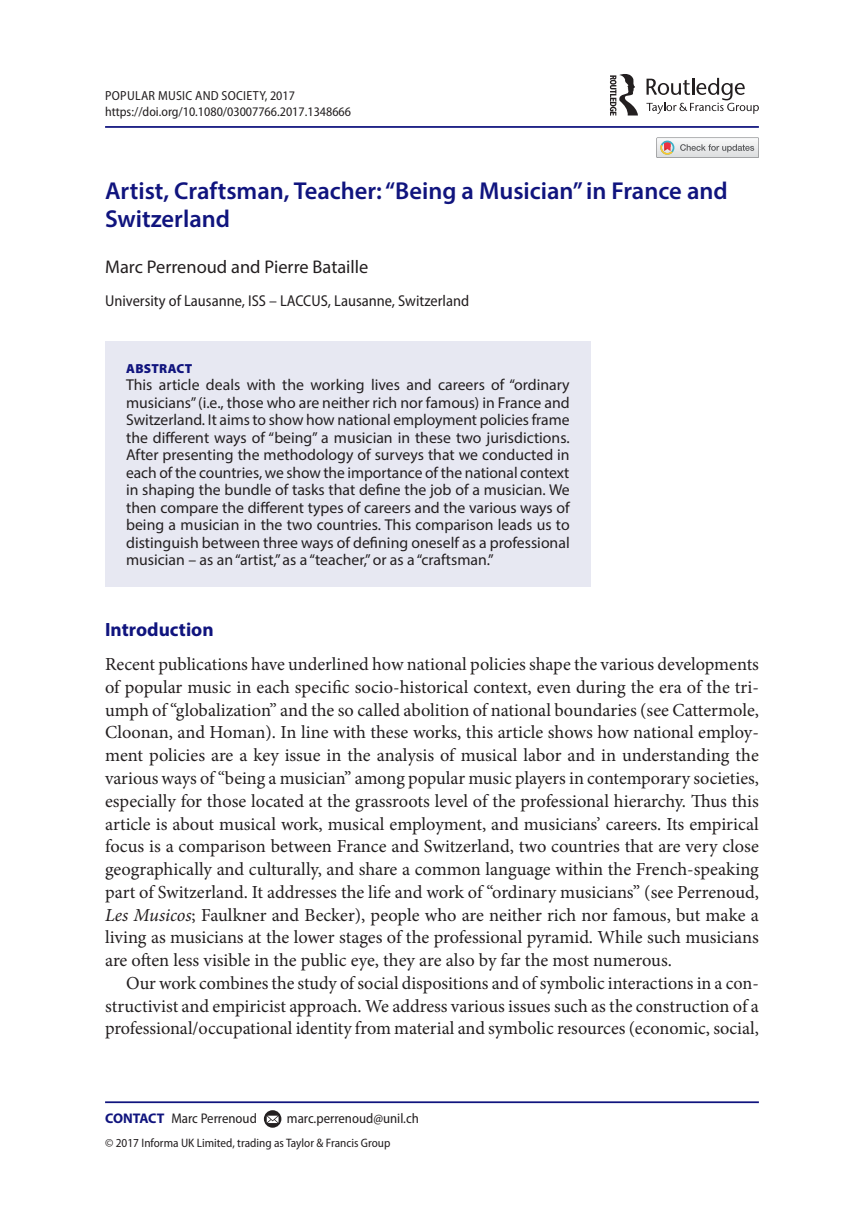
<style>
.page{position:relative;width:864px;height:1231px;background:#fff}
.page>*{position:absolute;margin:0;border:0;box-sizing:border-box;transform-origin:0 0}
.t1{font:600 24.5px/28px "Myriad Pro";color:#10147e}
.t2{font:700 19.25px "Myriad Pro";color:#10147e}
.t3{font:18.38px/22.8px "Minion Pro";color:#231f20;text-align:justify}
.t4{font:18.38px "Myriad Pro";color:#231f20}
.t5{font:15.75px/17.5px "Myriad Pro";color:#231f20;text-align:justify}
.t6{font:semi-condensed 15.75px "Myriad Pro";color:#231f20}
.t7{font:semi-condensed 14px "Myriad Pro";color:#231f20}
.t8{font:semi-condensed 13.12px/15.8px "Myriad Pro";color:#231f20}
.t9{font:900 13.12px "Myriad Pro";letter-spacing:.02em;color:#10147e}
.t10{font:semi-condensed 12.25px "Myriad Pro";color:#231f20}
.s1{font-style:italic}
.s2{font-weight:700;font-stretch:normal;color:#10147e}
</style>
<div class="page">
<hr style="left:105px;top:126px;width:653px;height:2px;background:#10147e">
<div style="left:105px;top:342px;width:485px;height:245px;background:#e7e8f2"></div>
<hr style="left:105px;top:1101px;width:653px;height:1px;background:#10147e">
<svg style="left:264px;top:1110px;width:17px;height:17px"></svg>
<svg style="left:266px;top:1115px;width:12px;height:7px"></svg>
<svg style="left:646px;top:78px;width:112px;height:36px"></svg>
<svg style="left:609px;top:74px;width:28px;height:42px"></svg>
<svg style="left:656px;top:137px;width:102px;height:21px"></svg>
<p class="t8" style="left:105px;top:88px;width:247px">Popular Music and Society, 2017 https://doi.org/10.1080/03007766.2017.1348666</p>
<h1 class="t1" style="left:105px;top:177px;width:624px">Artist, Craftsman, Teacher: “Being a Musician” in France and<br>Switzerland</h1>
<p class="t4" style="left:105px;top:256px;width:265px">Marc Perrenoud and Pierre Bataille</p>
<p class="t6" style="left:105px;top:292px;width:184px">University of Lausanne, ISS – LACCUS</p>
<p class="t6" style="left:328px;top:292px;width:143px">, Lausanne, Switzerland</p>
<p class="t9" style="left:126px;top:361px;width:68px">ABSTRACT</p>
<p class="t5" style="left:126px;top:376px;width:445px">This article deals with the working lives and careers of “ordinary musicians” (i.e., those who are neither rich nor famous) in France and Switzerland. It aims to show how national employment policies frame the different ways of “being” a musician in these two jurisdictions.<br>After presenting the methodology of surveys that we conducted in each of the countries, we show the importance of the national context in shaping the bundle of tasks that define the job of a musician. We then compare the different types of careers and the various ways of being a musician in the two countries. This comparison leads us to distinguish between three ways of defining oneself as a professional musician – as an “artist,” as a “teacher,” or as a “craftsman.”</p>
<p class="t2" style="left:105px;top:617px;width:110px">Introduction</p>
<p class="t3" style="left:105px;top:653px;width:655px">Recent publications have underlined how national policies shape the various developments of popular music in each specific socio-historical context, even during the era of the tri&shy;umph of “globalization” and the so called abolition of national boundaries (see Cattermole, Cloonan, and Homan). In line with these works, this article shows how national employ&shy;ment policies are a key issue in the analysis of musical labor and in understanding the various ways of “being a musician” among popular music players in contemporary societies, especially for those located at the grassroots level of the professional hierarchy. Thus this article is about musical work, musical employment, and musicians’ careers. Its empirical focus is a comparison between France and Switzerland, two countries that are very close geographically and culturally, and share a common language within the French-speaking part of Switzerland. It addresses the life and work of “ordinary musicians” (see Perrenoud, <span class="s1">Les Musicos</span>; Faulkner and Becker), people who are neither rich nor famous, but make a living as musicians at the lower stages of the professional pyramid. While such musicians are often less visible in the public eye, they are also by far the most numerous.</p>
<p class="t3" style="left:105px;top:971px;width:655px;text-indent:21px">Our work combines the study of social dispositions and of symbolic interactions in a con&shy;structivist and empiricist approach. We address various issues such as the construction of a professional/occupational identity from material and symbolic resources (economic, social,</p>
<p class="t7" style="left:105px;top:1110px;width:153px"><span class="s2">CONTACT</span> Marc Perrenoud</p>
<p class="t7" style="left:287px;top:1110px;width:133px">marc.perrenoud@unil.ch</p>
<p class="t10" style="left:105px;top:1136px;width:286px">© 2017 Informa UK Limited, trading as Taylor &amp; Francis Group</p>
</div>
